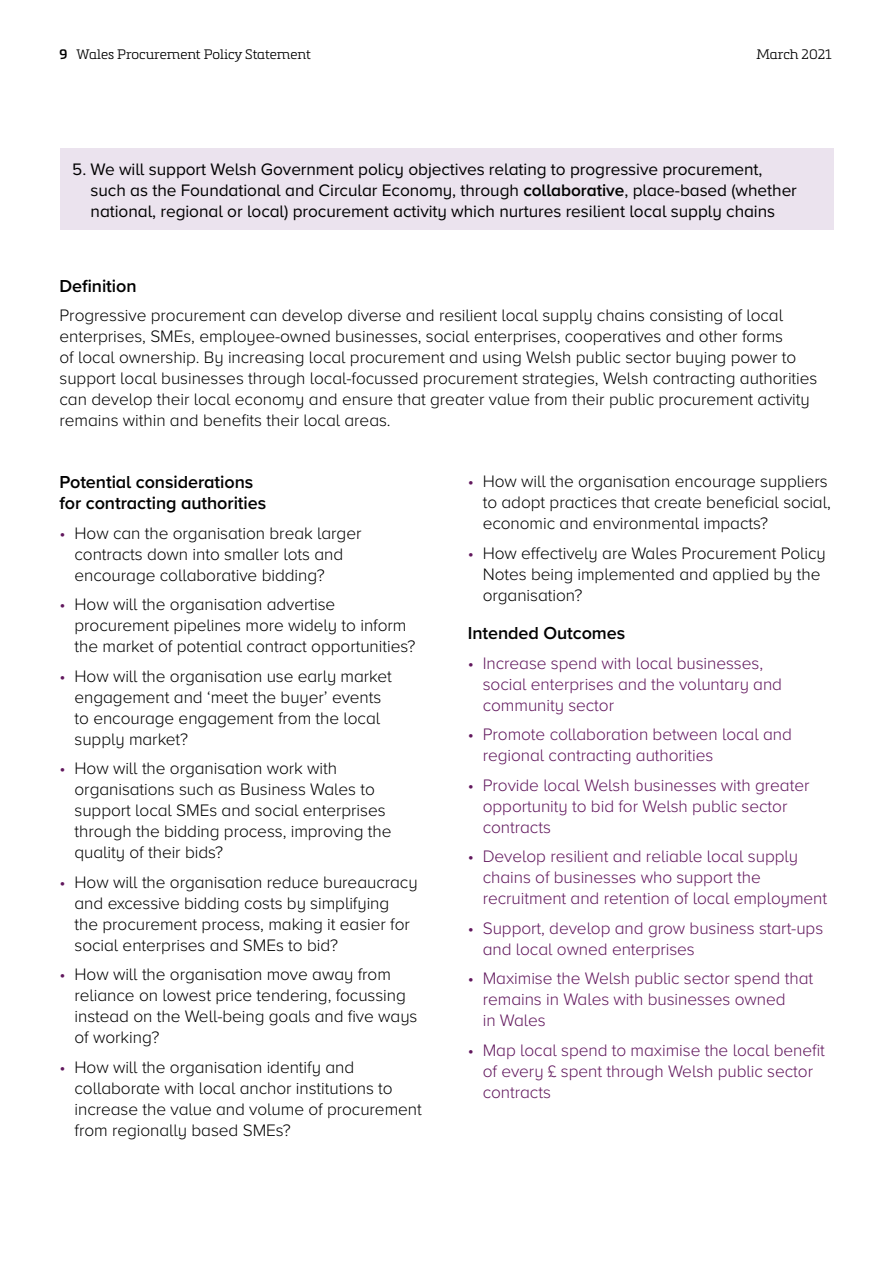
<style>
.page{position:relative;width:893px;height:1263px;background:#fff}
.page>*{position:absolute;margin:0;border:0;box-sizing:border-box;transform-origin:0 0}
.sub_sub_head_4{font:600 18px/21.6px "Proxima Nova";letter-spacing:-.005em;color:#000}
.bullet{font:300 17.25px/21px "Proxima Nova";letter-spacing:-.005em;color:#000}
.intended_outcomes{font:300 17.25px/21px "Proxima Nova";letter-spacing:-.005em;color:#61175d}
.Body{font:300 17.25px/21px "Proxima Nova";letter-spacing:-.005em;color:#000}
.body_regular{font:17.25px/21px "Proxima Nova";letter-spacing:-.005em;color:#000}
.last_bullet{font:300 17.25px/21px "Proxima Nova";letter-spacing:-.005em;color:#000}
.intended_outcomes_la{font:300 17.25px/21px "Proxima Nova";letter-spacing:-.005em;color:#61175d}
.t1{font:300 13.5px "Metronic Slab Pro";color:#000}
.s1{font-weight:600}
.s2{color:#61175d}
</style>
<div class="page">
<div style="left:60px;top:149px;width:773px;height:81px;background:#ebe3ee"></div>
<p class="t1" style="left:60px;top:45px;width:253px"><span class="s1">9</span> Wales Procurement Policy Statement</p>
<p class="t1" style="left:756px;top:45px;width:77px">March 2021</p>
<p class="body_regular" style="left:91px;top:158px;width:708px;text-indent:-18px">5. We will support Welsh Government policy objectives relating to progressive procurement, such as the Foundational and Circular Economy, through <span class="s1">collaborative</span>, place-based (whether national, regional or local) procurement activity which nurtures resilient local supply chains</p>
<p class="sub_sub_head_4" style="left:60px;top:274px;width:79px">Definition</p>
<p class="Body" style="left:60px;top:304px;width:759px">Progressive procurement can develop diverse and resilient local supply chains consisting of local enterprises, SMEs, employee-owned businesses, social enterprises, cooperatives and other forms<br>of local ownership. By increasing local procurement and using Welsh public sector buying power to support local businesses through local-focussed procurement strategies, Welsh contracting authorities can develop their local economy and ensure that greater value from their public procurement activity remains within and benefits their local areas.</p>
<p class="sub_sub_head_4" style="left:60px;top:470px;width:208px">Potential considerations for contracting authorities</p>
<p class="bullet" style="left:75px;top:522px;width:288px;text-indent:-15px"><span class="s2">•</span> How can the organisation break larger contracts down into smaller lots and encourage collaborative bidding?</p>
<p class="bullet" style="left:75px;top:593px;width:342px;text-indent:-15px"><span class="s2">•</span> How will the organisation advertise procurement pipelines more widely to inform the market of potential contract opportunities?</p>
<p class="bullet" style="left:75px;top:665px;width:319px;text-indent:-15px"><span class="s2">•</span> How will the organisation use early market engagement and ‘meet the buyer’ events to encourage engagement from the local supply market?</p>
<p class="bullet" style="left:75px;top:757px;width:319px;text-indent:-15px"><span class="s2">•</span> How will the organisation work with organisations such as Business Wales to support local SMEs and social enterprises through the bidding process, improving the quality of their bids?</p>
<p class="bullet" style="left:75px;top:871px;width:345px;text-indent:-15px"><span class="s2">•</span> How will the organisation reduce bureaucracy and excessive bidding costs by simplifying<br>the procurement process, making it easier for social enterprises and SMEs to bid?</p>
<p class="bullet" style="left:75px;top:963px;width:344px;text-indent:-15px"><span class="s2">•</span> How will the organisation move away from reliance on lowest price tendering, focussing instead on the Well-being goals and five ways of working?</p>
<p class="bullet" style="left:75px;top:1056px;width:349px;text-indent:-15px"><span class="s2">•</span> How will the organisation identify and collaborate with local anchor institutions to increase the value and volume of procurement from regionally based SMEs?</p>
<p class="bullet" style="left:483px;top:470px;width:350px;text-indent:-15px"><span class="s2">•</span> How will the organisation encourage suppliers to adopt practices that create beneficial social, economic and environmental impacts?</p>
<p class="last_bullet" style="left:483px;top:541px;width:345px;text-indent:-15px"><span class="s2">•</span> How effectively are Wales Procurement Policy<br>Notes being implemented and applied by the organisation?</p>
<p class="sub_sub_head_4" style="left:468px;top:622px;width:159px">Intended Outcomes</p>
<p class="intended_outcomes" style="left:483px;top:651px;width:301px;text-indent:-15px">• Increase spend with local businesses, social enterprises and the voluntary and community sector</p>
<p class="intended_outcomes" style="left:483px;top:723px;width:311px;text-indent:-15px">• Promote collaboration between local and regional contracting authorities</p>
<p class="intended_outcomes" style="left:483px;top:773px;width:328px;text-indent:-15px">• Provide local Welsh businesses with greater opportunity to bid for Welsh public sector contracts</p>
<p class="intended_outcomes" style="left:483px;top:845px;width:346px;text-indent:-15px">• Develop resilient and reliable local supply chains of businesses who support the recruitment and retention of local employment</p>
<p class="intended_outcomes" style="left:483px;top:916px;width:342px;text-indent:-15px">• Support, develop and grow business start-ups and local owned enterprises</p>
<p class="intended_outcomes" style="left:483px;top:967px;width:332px;text-indent:-15px">• Maximise the Welsh public sector spend that remains in Wales with businesses owned<br>in Wales</p>
<p class="intended_outcomes_la" style="left:483px;top:1038px;width:344px;text-indent:-15px">• Map local spend to maximise the local benefit of every £ spent through Welsh public sector contracts</p>
</div>
